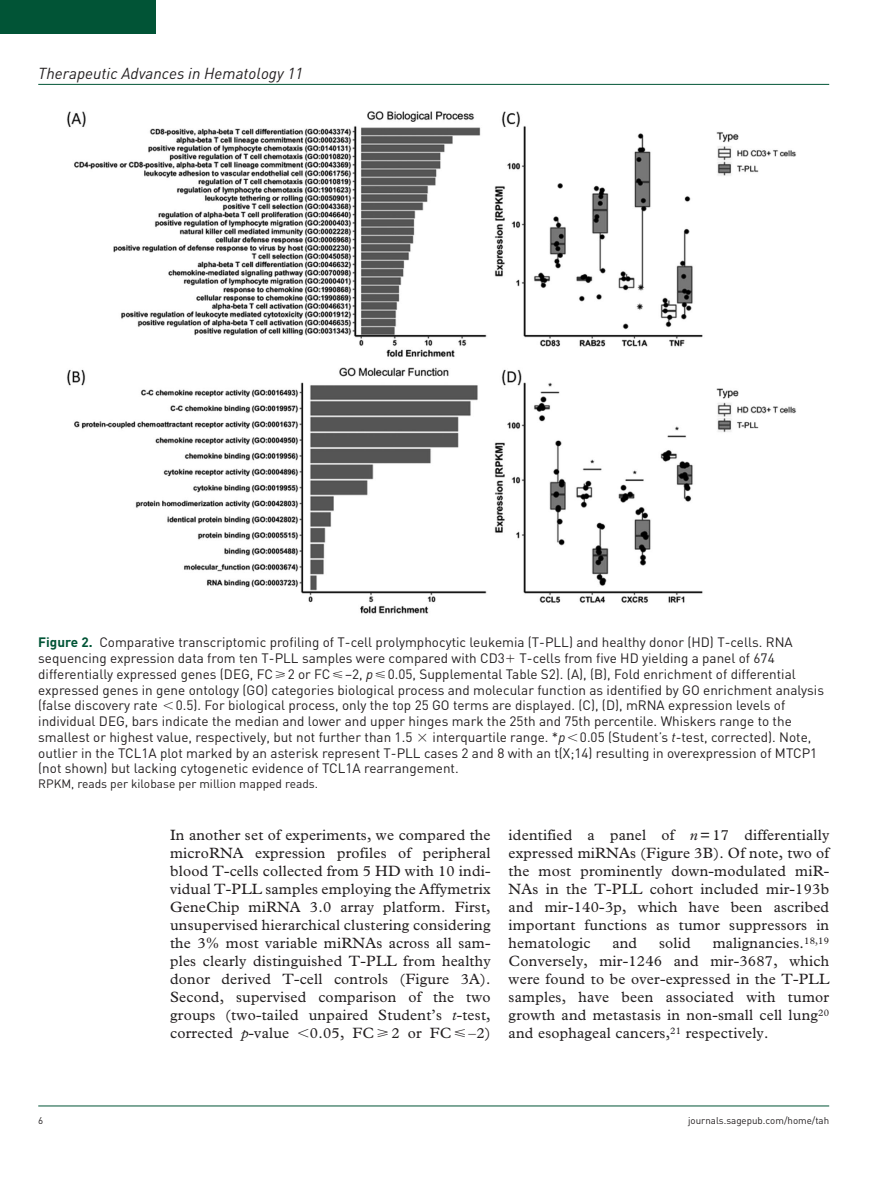
<style>
.page{position:relative;width:893px;height:1191px;background:#fff}
.page>*{position:absolute;margin:0;border:0;box-sizing:border-box;transform-origin:0 0}
.t1{font:italic 15.75px "DIN";color:#231f20}
.t2{font:15px/18px "Plantin Std";letter-spacing:.015em;color:#231f20;text-align:justify}
.t3{font:13.5px/15.8px "DIN";color:#231f20}
.t4{font:12px "DIN";color:#231f20}
.t5{font:9.75px "DIN";color:#231f20}
.s1{font-weight:700;color:#015436}
.s2{font-style:italic}
</style>
<div class="page">
<hr style="left:38px;top:84px;width:791px;height:1px;background:#015436">
<hr style="left:38px;top:1105px;width:791px;height:1px;background:#015436">
<div style="left:0;top:0;width:155px;height:34px;background:#015436"></div>
<img style="left:67px;top:111px;width:730px;height:503px">
<p class="t1" style="left:38px;top:63px;width:266px">Therapeutic Advances in Hematology 11</p>
<p class="t3" style="left:38px;top:634px;width:787px"><span class="s1">Figure 2.</span> Comparative transcriptomic profiling of T-cell prolymphocytic leukemia (T-PLL) and healthy donor (HD) T-cells. RNA sequencing expression data from ten T-PLL samples were compared with CD3 T-cells from five HD yielding a panel of 674 differentially expressed genes (DEG, FC⩾2 or FC⩽–2, <span class="s2">p</span>⩽0.05, Supplemental Table S2). (A), (B), Fold enrichment of differential expressed genes in gene ontology (GO) categories biological process and molecular function as identified by GO enrichment analysis (false discovery rate</p>
<p class="t3" style="left:38px;top:697px;width:755px;text-indent:138px">0.5). For biological process, only the top 25 GO terms are displayed. (C), (D), mRNA expression levels of individual DEG, bars indicate the median and lower and upper hinges mark the 25th and 75th percentile. Whiskers range to the smallest or highest value, respectively, but not further than 1.5</p>
<p class="t3" style="left:38px;top:729px;width:780px;text-indent:394px">interquartile range. *<span class="s2">p</span> 0.05 (Student’s <span class="s2">t</span>-test, corrected). Note, outlier in the TCL1A plot marked by an asterisk represent T-PLL cases 2 and 8 with an t(X;14) resulting in overexpression of MTCP1 (not shown) but lacking cytogenetic evidence of TCL1A rearrangement.</p>
<p class="t4" style="left:38px;top:776px;width:281px">RPKM, reads per kilobase per million mapped reads.</p>
<p class="t2" style="left:170px;top:826px;width:322px">In another set of experiments, we compared the microRNA expression profiles of peripheral blood T-cells collected from 5 HD with 10 indi&shy;vidual T-PLL samples employing the Affymetrix GeneChip miRNA 3.0 array platform. First, unsupervised hierarchical clustering considering the 3% most variable miRNAs across all sam&shy;ples clearly distinguished T-PLL from healthy donor derived T-cell controls (Figure 3A).<br>Second, supervised comparison of the two groups (two-tailed unpaired Student’s <span class="s2">t</span>-test, corrected <span class="s2">p</span>-value</p>
<p class="t2" style="left:310px;top:1024px;width:182px">0.05, FC ⩾ 2 or FC ⩽ –2)</p>
<p class="t2" style="left:509px;top:826px;width:322px">identified a panel of <span class="s2">n</span>=17 differentially expressed miRNAs (Figure 3B). Of note, two of the most prominently down-modulated miR-NAs in the T-PLL cohort included mir-193b and mir-140-3p, which have been ascribed important functions as tumor suppressors in hematologic</p>
<p class="t2" style="left:509px;top:934px;width:322px;text-indent:204px">malignancies.<sup>18,19<br></sup>Conversely, mir-1246 and mir-3687, which were found to be over-expressed in the T-PLL samples, have been associated with tumor growth and metastasis in non-small cell lung<sup>20 </sup>and esophageal cancers,<sup>21</sup> respectively.</p>
<p class="t2" style="left:612px;top:934px;width:26px">and</p>
<p class="t2" style="left:659px;top:934px;width:33px">solid</p>
<p class="t5" style="left:38px;top:1114px;width:7px">6</p>
<p class="t5" style="left:688px;top:1114px;width:143px">journals.sagepub.com/home/tah</p>
</div>
